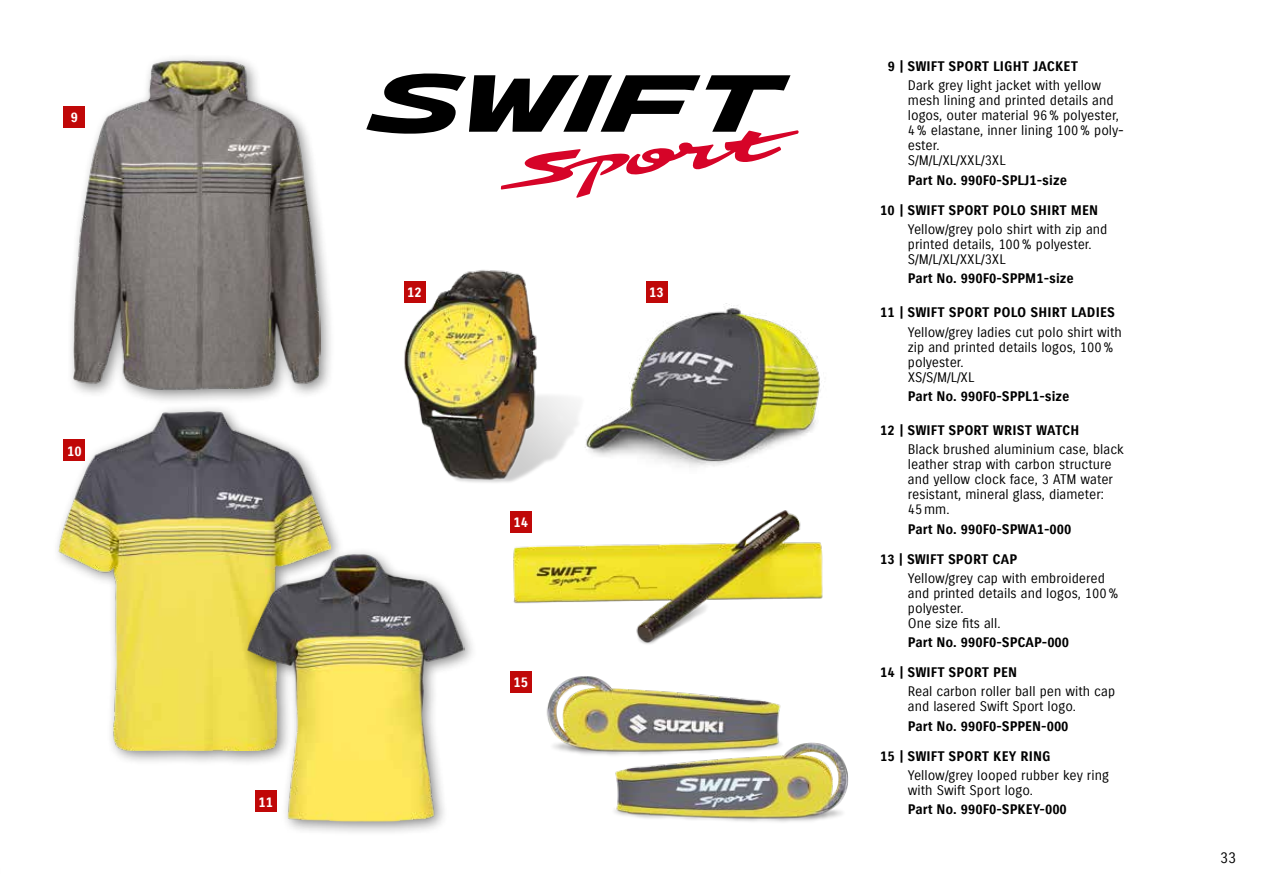
<style>
.page{position:relative;width:1263px;height:893px;background:#fff}
.page>*{position:absolute;margin:0;border:0;box-sizing:border-box;transform-origin:0 0}
.t1{font:15px "Suzuki PRO Regular";color:#000}
.t2{font:13.5px/15px "Suzuki PRO Regular";color:#000}
.t3{font:13.5px "Suzuki PRO Bold";color:#000}
.t4{font:13.5px "Suzuki PRO Bold";color:#fff}
</style>
<div class="page">
<div style="left:66px;top:53px;width:269px;height:352px;background:#000;opacity:.47"></div>
<img style="left:73px;top:60px;width:248px;height:332px">
<img style="left:627px;top:304px;width:194px;height:163px">
<div style="left:52px;top:404px;width:293px;height:362px;background:#000;opacity:.47"></div>
<img style="left:58px;top:409px;width:272px;height:342px">
<div style="left:241px;top:546px;width:237px;height:290px;background:#000;opacity:.47"></div>
<img style="left:247px;top:552px;width:218px;height:269px">
<img style="left:404px;top:270px;width:223px;height:213px">
<img style="left:513px;top:510px;width:310px;height:134px">
<img style="left:546px;top:676px;width:235px;height:79px">
<img style="left:599px;top:741px;width:250px;height:81px">
<div style="left:64px;top:106px;width:21px;height:22px;background:#c00808"></div>
<div style="left:64px;top:440px;width:21px;height:21px;background:#c00808"></div>
<div style="left:255px;top:791px;width:21px;height:21px;background:#c00808"></div>
<div style="left:404px;top:281px;width:21px;height:22px;background:#c00808"></div>
<div style="left:646px;top:281px;width:21px;height:22px;background:#c00808"></div>
<div style="left:510px;top:511px;width:21px;height:22px;background:#c00808"></div>
<div style="left:510px;top:671px;width:21px;height:21px;background:#c00808"></div>
<svg style="left:366px;top:73px;width:433px;height:125px"></svg>
<p class="t4" style="left:71px;top:109px;width:9px">9</p>
<p class="t4" style="left:67px;top:443px;width:16px">10</p>
<p class="t4" style="left:258px;top:794px;width:16px">11</p>
<p class="t4" style="left:407px;top:284px;width:16px">12</p>
<p class="t4" style="left:649px;top:284px;width:16px">13</p>
<p class="t4" style="left:514px;top:514px;width:16px">14</p>
<p class="t4" style="left:514px;top:674px;width:16px">15</p>
<p class="t3" style="left:888px;top:58px;width:192px">9 | SWIFT SPORT LIGHT JACKET</p>
<p class="t2" style="left:908px;top:78px;width:218px">Dark grey light jacket with yellow mesh lining and printed details and logos, outer material 96% polyester,<br>4% elastane, inner lining 100% poly&shy;ester.<br>S/M/L/XL/XXL/3XL</p>
<p class="t3" style="left:908px;top:172px;width:161px">Part No. 990F0-SPLJ1-size</p>
<p class="t3" style="left:880px;top:202px;width:219px">10 | SWIFT SPORT POLO SHIRT MEN</p>
<p class="t2" style="left:908px;top:222px;width:201px">Yellow/grey polo shirt with zip and printed details, 100% polyester.<br>S/M/L/XL/XXL/3XL</p>
<p class="t3" style="left:908px;top:270px;width:168px">Part No. 990F0-SPPM1-size</p>
<p class="t3" style="left:880px;top:304px;width:236px">11 | SWIFT SPORT POLO SHIRT LADIES</p>
<p class="t2" style="left:908px;top:325px;width:216px">Yellow/grey ladies cut polo shirt with zip and printed details logos, 100% polyester.<br>XS/S/M/L/XL</p>
<p class="t3" style="left:908px;top:388px;width:163px">Part No. 990F0-SPPL1-size</p>
<p class="t3" style="left:880px;top:422px;width:201px">12 | SWIFT SPORT WRIST WATCH</p>
<p class="t2" style="left:908px;top:442px;width:218px">Black brushed aluminium case, black leather strap with carbon structure and yellow clock face, 3 ATM water resistant, mineral glass, diameter:<br>45mm.</p>
<p class="t3" style="left:908px;top:521px;width:165px">Part No. 990F0-SPWA1-000</p>
<p class="t3" style="left:880px;top:551px;width:138px">13 | SWIFT SPORT CAP</p>
<p class="t2" style="left:908px;top:571px;width:212px">Yellow/grey cap with embroidered and printed details and logos, 100% polyester.<br>One size fits all.</p>
<p class="t3" style="left:908px;top:634px;width:163px">Part No. 990F0-SPCAP-000</p>
<p class="t3" style="left:880px;top:664px;width:138px">14 | SWIFT SPORT PEN</p>
<p class="t2" style="left:908px;top:684px;width:209px">Real carbon roller ball pen with cap and lasered Swift Sport logo.</p>
<p class="t3" style="left:908px;top:718px;width:162px">Part No. 990F0-SPPEN-000</p>
<p class="t3" style="left:880px;top:748px;width:172px">15 | SWIFT SPORT KEY RING</p>
<p class="t2" style="left:908px;top:768px;width:203px">Yellow/grey looped rubber key ring with Swift Sport logo.</p>
<p class="t3" style="left:908px;top:801px;width:161px">Part No. 990F0-SPKEY-000</p>
<p class="t1" style="left:1220px;top:849px;width:18px">33</p>
</div>
